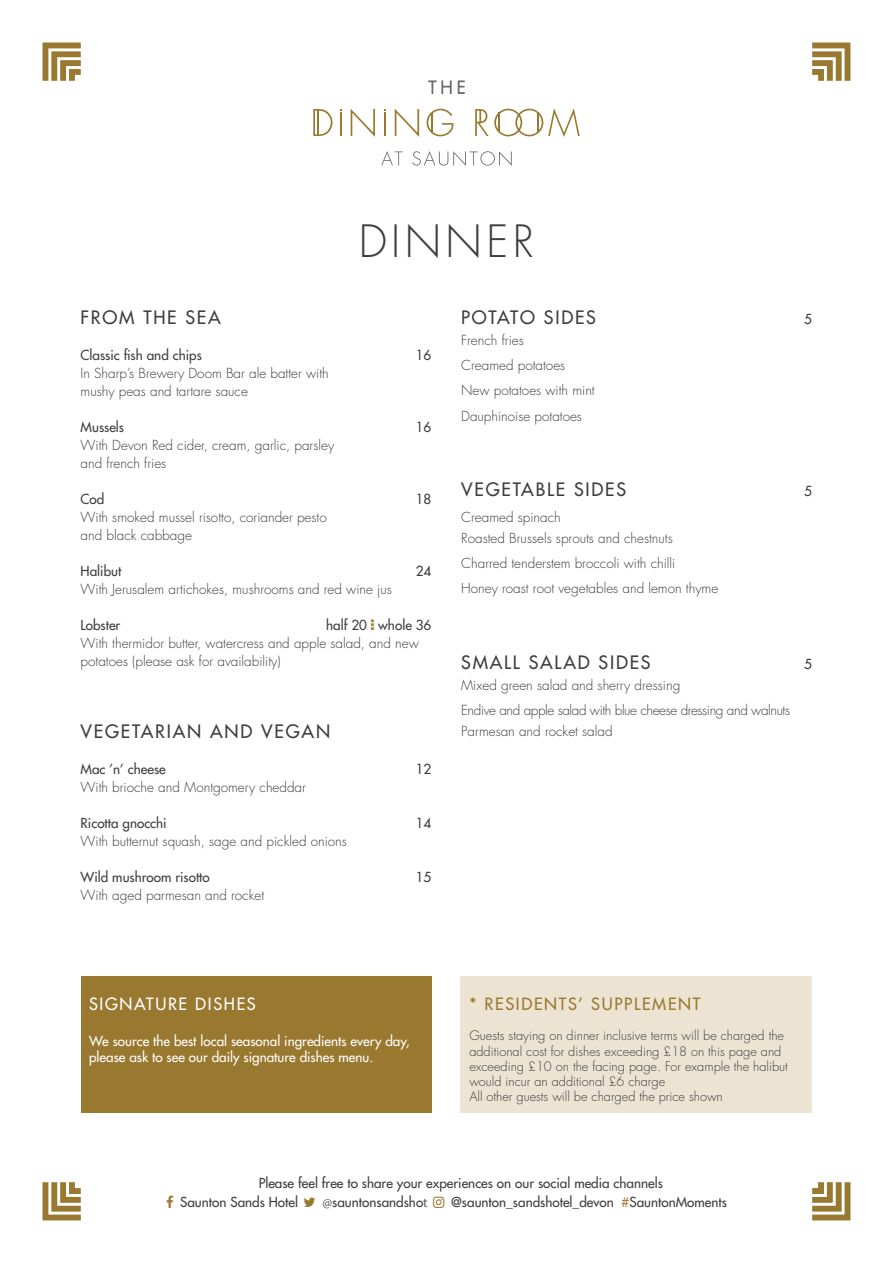
<style>
.page{position:relative;width:893px;height:1263px;background:#fff}
.page>*{position:absolute;margin:0;border:0;box-sizing:border-box;transform-origin:0 0}
.t1{font:300 43.35px "Futura Std";letter-spacing:.1em;color:#3e3e3f}
.t2{font:500 18px "Futura Std";letter-spacing:.1em;color:#3e3e3f}
.t3{font:500 16.5px "Futura Std";letter-spacing:.1em;color:#99792f}
.t4{font:500 16.5px "Futura Std";letter-spacing:.1em;color:#fff}
.t5{font:300 13.5px/18px "Futura Std";color:#3e3e3f}
.t6{font:500 13.5px "Futura Std";color:#3e3e3f}
.t7{font:500 13.5px/16.2px "Futura Std";color:#fff}
.t8{font:300 13.5px/21px "Futura Std";letter-spacing:-.03em;color:#3e3e3f}
.t9{font:300 12.75px/15.3px "Futura Std";color:#3e3e3f}
.s1{font-family:"Myriad Pro";font-weight:400;font-size:13.2px;color:#57585a}
.s2{color:#a1833e}
</style>
<div class="page">
<svg style="left:43px;top:43px;width:38px;height:38px"></svg>
<svg style="left:812px;top:43px;width:38px;height:38px"></svg>
<svg style="left:812px;top:1182px;width:38px;height:38px"></svg>
<svg style="left:43px;top:1182px;width:38px;height:38px"></svg>
<div style="left:461px;top:976px;width:351px;height:136px;background:#ece3d2"></div>
<hr style="left:340px;top:113px;width:2px;height:23px;background:#99792f">
<svg style="left:351px;top:109px;width:24px;height:28px"></svg>
<svg style="left:395px;top:109px;width:24px;height:28px"></svg>
<svg style="left:313px;top:109px;width:19px;height:27px"></svg>
<svg style="left:427px;top:109px;width:26px;height:27px"></svg>
<svg style="left:475px;top:108px;width:105px;height:29px"></svg>
<hr style="left:384px;top:113px;width:2px;height:23px;background:#99792f">
<svg style="left:428px;top:81px;width:8px;height:13px"></svg>
<svg style="left:442px;top:81px;width:9px;height:13px"></svg>
<svg style="left:458px;top:81px;width:6px;height:13px"></svg>
<svg style="left:412px;top:151px;width:100px;height:15px"></svg>
<svg style="left:381px;top:151px;width:22px;height:14px"></svg>
<div style="left:81px;top:976px;width:350px;height:136px;background:#99792f"></div>
<p class="t1" style="left:359px;top:214px;width:177px">DINNER</p>
<p class="t2" style="left:81px;top:306px;width:142px">FROM THE SEA</p>
<p class="t6" style="left:81px;top:346px;width:123px">Classic fish and chips</p>
<p class="t6" style="left:416px;top:346px;width:17px">16</p>
<p class="t5" style="left:81px;top:364px;width:250px">In Sharp’s Brewery Doom Bar ale batter with mushy peas and tartare sauce</p>
<p class="t6" style="left:81px;top:418px;width:45px">Mussels</p>
<p class="t6" style="left:416px;top:418px;width:17px">16</p>
<p class="t5" style="left:81px;top:436px;width:255px">With Devon Red cider, cream, garlic, parsley and french fries</p>
<p class="t6" style="left:81px;top:490px;width:25px">Cod</p>
<p class="t6" style="left:416px;top:490px;width:17px">18</p>
<p class="t5" style="left:81px;top:508px;width:248px">With smoked mussel risotto, coriander pesto and black cabbage</p>
<p class="t6" style="left:81px;top:562px;width:42px">Halibut</p>
<p class="t6" style="left:416px;top:562px;width:17px">24</p>
<p class="t5" style="left:81px;top:580px;width:313px">With Jerusalem artichokes, mushrooms and red wine jus</p>
<p class="t6" style="left:81px;top:616px;width:41px">Lobster</p>
<p class="t6" style="left:326px;top:616px;width:107px">half 20 whole 36</p>
<p class="t5" style="left:81px;top:634px;width:340px">With thermidor butter, watercress and apple salad, and new potatoes (please ask for availability)</p>
<p class="t2" style="left:81px;top:720px;width:251px">VEGETARIAN AND VEGAN</p>
<p class="t6" style="left:81px;top:760px;width:87px">Mac ’n’ cheese</p>
<p class="t6" style="left:416px;top:760px;width:17px">12</p>
<p class="t5" style="left:81px;top:778px;width:227px">With brioche and Montgomery cheddar</p>
<p class="t6" style="left:81px;top:814px;width:88px">Ricotta gnocchi</p>
<p class="t6" style="left:416px;top:814px;width:17px">14</p>
<p class="t5" style="left:81px;top:832px;width:268px">With butternut squash, sage and pickled onions</p>
<p class="t6" style="left:81px;top:868px;width:131px">Wild mushroom risotto</p>
<p class="t6" style="left:416px;top:868px;width:17px">15</p>
<p class="t5" style="left:81px;top:886px;width:185px">With aged parmesan and rocket</p>
<p class="t2" style="left:461px;top:306px;width:136px">POTATO SIDES</p>
<p class="t6" style="left:804px;top:310px;width:9px">5</p>
<p class="t5" style="left:461px;top:331px;width:64px">French fries</p>
<p class="t5" style="left:461px;top:356px;width:106px">Creamed potatoes</p>
<p class="t5" style="left:461px;top:382px;width:135px">New potatoes with mint</p>
<p class="t5" style="left:461px;top:407px;width:122px">Dauphinoise potatoes</p>
<p class="t2" style="left:461px;top:478px;width:166px">VEGETABLE SIDES</p>
<p class="t6" style="left:804px;top:483px;width:9px">5</p>
<p class="t5" style="left:461px;top:508px;width:101px">Creamed spinach</p>
<p class="t5" style="left:461px;top:529px;width:213px">Roasted Brussels sprouts and chestnuts</p>
<p class="t5" style="left:461px;top:554px;width:216px">Charred tenderstem broccoli with chilli</p>
<p class="t5" style="left:461px;top:579px;width:259px">Honey roast root vegetables and lemon thyme</p>
<p class="t2" style="left:461px;top:651px;width:191px">SMALL SALAD SIDES</p>
<p class="t6" style="left:804px;top:655px;width:9px">5</p>
<p class="t5" style="left:461px;top:676px;width:221px">Mixed green salad and sherry dressing</p>
<p class="t8" style="left:461px;top:700px;width:330px">Endive and apple salad with blue cheese dressing and walnuts<br>Parmesan and rocket salad</p>
<p class="t4" style="left:89px;top:993px;width:168px">SIGNATURE DISHES</p>
<p class="t7" style="left:89px;top:1032px;width:322px">We source the best local seasonal ingredients every day, please ask to see our daily signature dishes menu.</p>
<p class="t3" style="left:469px;top:993px;width:232px">* RESIDENTS’ SUPPLEMENT</p>
<p class="t9" style="left:469px;top:1028px;width:320px">Guests staying on dinner inclusive terms will be charged the additional cost for dishes exceeding £18 on this page and exceeding £10 on the facing page. For example the halibut would incur an additional £6 charge<br>All other guests will be charged the price shown</p>
<p class="t6" style="left:259px;top:1174px;width:406px">Please feel free to share your experiences on our social media channels</p>
<p class="t6" style="left:180px;top:1193px;width:119px">Saunton Sands Hotel</p>
<p class="t6" style="left:322px;top:1193px;width:107px"><span class="s1">@</span>sauntonsandsho<span class="s1">t</span></p>
<p class="t6" style="left:451px;top:1193px;width:277px">@saunton_sandshotel_devon <span class="s2">#</span>SauntonMoments</p>
</div>
